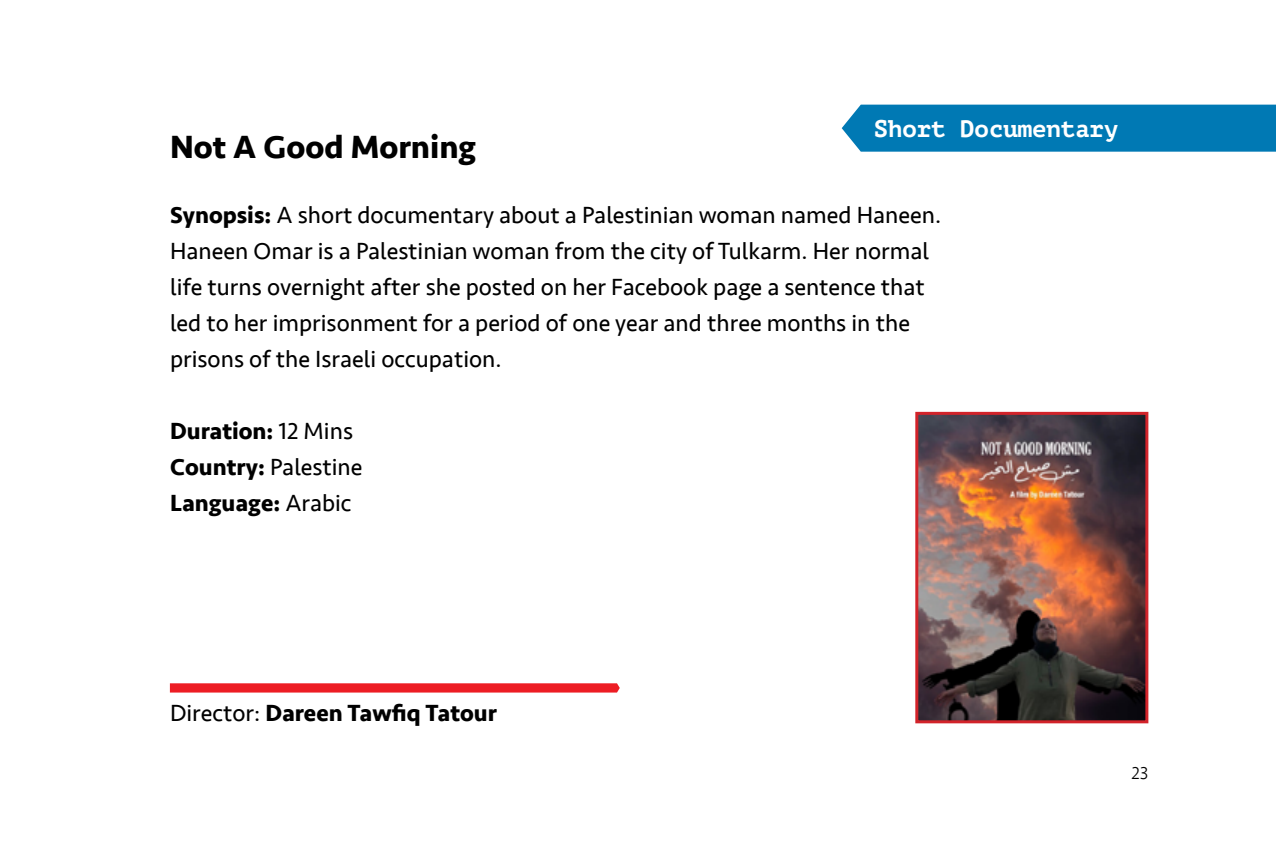
<style>
.page{position:relative;width:1276px;height:851px;background:#fff}
.page>*{position:absolute;margin:0;border:0;box-sizing:border-box;transform-origin:0 0}
.t1{font:700 33px "Seravek";color:#000}
.t2{font:24px/36px "Seravek";color:#000}
.t3{font:700 24px/36px "Seravek";color:#000}
.t4{font:700 24px "PT Mono";color:#fff}
.t5{font:300 18px "Seravek";color:#000}
.s1{font-weight:700}
.s2{font-weight:400}
</style>
<div class="page">
<img style="left:919px;top:416px;width:225px;height:303px">
<div style="left:915px;top:412px;width:233px;height:311px;border:3px solid #d2232a"></div>
<div style="left:841px;top:105px;width:435px;height:47px;background:#0079b4"></div>
<svg style="left:170px;top:683px;width:450px;height:9px;background:#ed252c"></svg>
<h1 class="t1" style="left:170px;top:121px;width:307px">Not A Good Morning</h1>
<p class="t4" style="left:874px;top:115px;width:246px">Short Documentary</p>
<p class="t2" style="left:170px;top:197px;width:772px"><span class="s1">Synopsis:</span> A short documentary about a Palestinian woman named Haneen.<br>Haneen Omar is a Palestinian woman from the city of Tulkarm. Her normal life turns overnight after she posted on her Facebook page a sentence that led to her imprisonment for a period of one year and three months in the prisons of the Israeli occupation.</p>
<p class="t3" style="left:170px;top:413px;width:194px">Duration: <span class="s2">12 Mins<br></span>Country: <span class="s2">Palestine<br></span>Language: <span class="s2">Arabic</span></p>
<p class="t3" style="left:170px;top:695px;width:328px"><span class="s2">Director:</span> Dareen Tawfiq Tatour</p>
<p class="t5" style="left:1131px;top:761px;width:18px">23</p>
</div>
